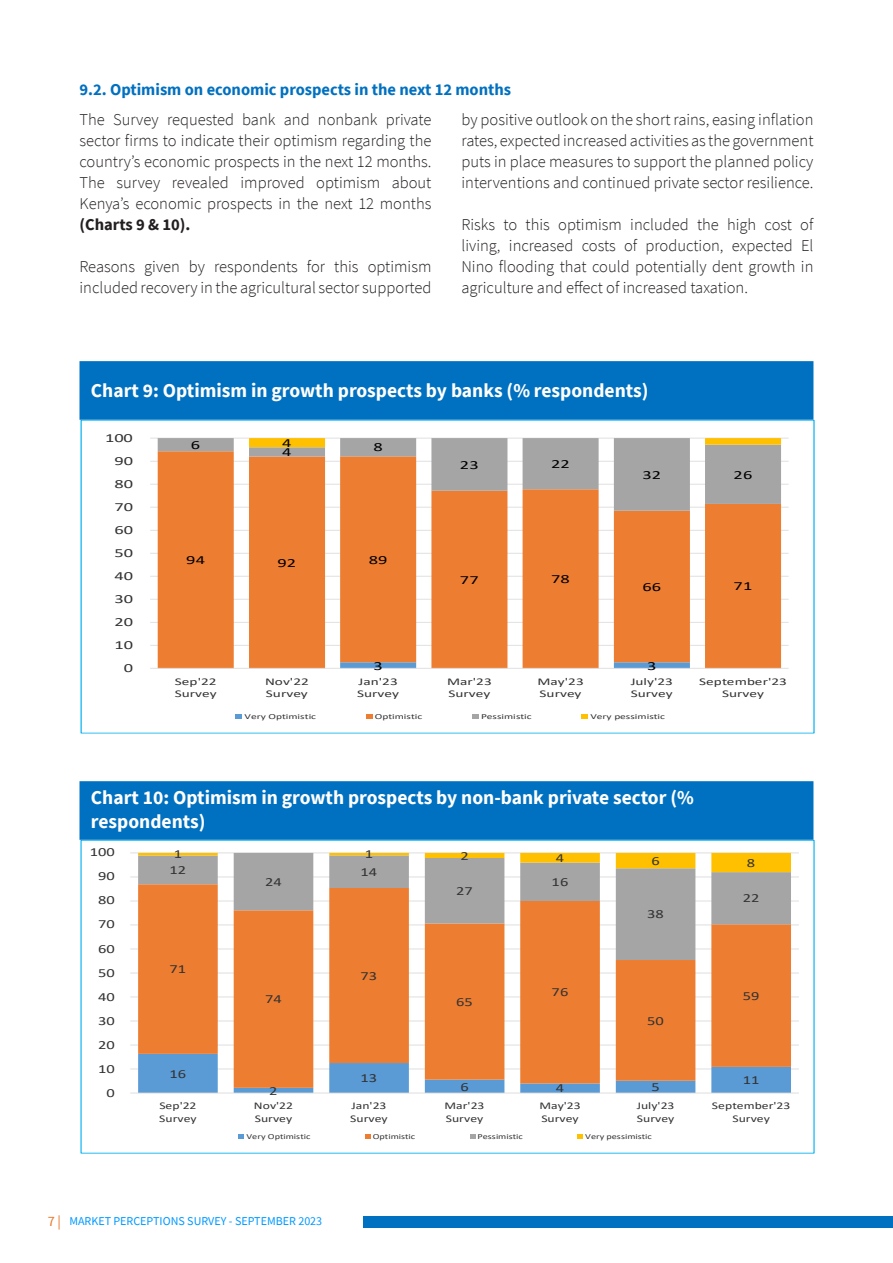
<style>
.page{position:relative;width:893px;height:1263px;background:#fff}
.page>*{position:absolute;margin:0;border:0;box-sizing:border-box;transform-origin:0 0}
.t1{font:700 19.5px/24px "Source Sans Pro";color:#fff}
.t2{font:300 16.5px/21px "Source Sans Pro";color:#231f20;text-align:justify}
.t3{font:700 16.5px "Source Sans Pro";color:#0070c0}
.t4{font:12.45px "Calibri";letter-spacing:.005em;color:#333;scale:1.33 1}
.t5{font:12.45px "Calibri";letter-spacing:.005em;color:#000;scale:1.48 1}
.t6{font:12.45px "Calibri";letter-spacing:.005em;color:#333;scale:1.48 1}
.t7{font:12px "Source Sans Pro";color:#09f}
.t8{font:10.35px/12.6px "Calibri";color:#333;scale:1.48 1}
.t9{font:10.35px/12.6px "Calibri";color:#333;scale:1.33 1}
.t10{font:7.65px "Calibri";color:#333;scale:1.48 1}
.t11{font:7.65px "Calibri";color:#333;scale:1.33 1}
.s1{font-weight:700}
.s2{font-size:14.25px;color:#e87524}
</style>
<div class="page">
<div style="left:363px;top:1217px;width:530px;height:11px;background:#0070c0"></div>
<div style="left:80px;top:361px;width:733px;height:59px;background:#0070c0;border:3px solid #0070c0"></div>
<div style="left:80px;top:781px;width:733px;height:59px;background:#0070c0;border:3px solid #0070c0"></div>
<hr style="left:150px;top:645px;width:639px;height:1px;background:#d9d9d9">
<hr style="left:150px;top:622px;width:639px;height:1px;background:#d9d9d9">
<hr style="left:150px;top:599px;width:639px;height:1px;background:#d9d9d9">
<hr style="left:150px;top:576px;width:639px;height:1px;background:#d9d9d9">
<hr style="left:150px;top:553px;width:639px;height:1px;background:#d9d9d9">
<hr style="left:150px;top:530px;width:639px;height:1px;background:#d9d9d9">
<hr style="left:150px;top:507px;width:639px;height:1px;background:#d9d9d9">
<hr style="left:150px;top:484px;width:639px;height:1px;background:#d9d9d9">
<hr style="left:150px;top:461px;width:639px;height:1px;background:#d9d9d9">
<hr style="left:150px;top:438px;width:639px;height:1px;background:#d9d9d9">
<svg style="left:158px;top:511px;width:623px;height:157px;fill:#ed7d31"></svg>
<svg style="left:158px;top:438px;width:623px;height:73px"></svg>
<svg style="left:249px;top:438px;width:532px;height:9px"></svg>
<hr style="left:150px;top:668px;width:639px;height:1px;background:#d9d9d9">
<svg style="left:236px;top:714px;width:6px;height:4px"></svg>
<svg style="left:366px;top:714px;width:6px;height:4px"></svg>
<svg style="left:472px;top:714px;width:6px;height:4px"></svg>
<svg style="left:581px;top:714px;width:7px;height:4px"></svg>
<hr style="left:130px;top:1068px;width:669px;height:1px;background:#d9d9d9">
<hr style="left:130px;top:1044px;width:669px;height:1px;background:#d9d9d9">
<hr style="left:130px;top:1020px;width:669px;height:1px;background:#d9d9d9">
<hr style="left:130px;top:996px;width:669px;height:1px;background:#d9d9d9">
<hr style="left:130px;top:972px;width:669px;height:1px;background:#d9d9d9">
<hr style="left:130px;top:948px;width:669px;height:1px;background:#d9d9d9">
<hr style="left:130px;top:924px;width:669px;height:1px;background:#d9d9d9">
<hr style="left:130px;top:900px;width:669px;height:1px;background:#d9d9d9">
<hr style="left:130px;top:876px;width:669px;height:1px;background:#d9d9d9">
<hr style="left:130px;top:852px;width:669px;height:1px;background:#d9d9d9">
<svg style="left:138px;top:1088px;width:653px;height:4px"></svg>
<svg style="left:138px;top:960px;width:653px;height:128px;fill:#ed7d31"></svg>
<svg style="left:138px;top:872px;width:653px;height:88px"></svg>
<svg style="left:138px;top:853px;width:653px;height:19px"></svg>
<hr style="left:130px;top:1092px;width:669px;height:1px;background:#d9d9d9">
<svg style="left:239px;top:1135px;width:5px;height:4px"></svg>
<svg style="left:365px;top:1135px;width:5px;height:4px"></svg>
<svg style="left:470px;top:1135px;width:5px;height:4px"></svg>
<svg style="left:577px;top:1135px;width:6px;height:4px"></svg>
<p class="t3" style="left:80px;top:79px;width:433px">9.2. Optimism on economic prospects in the next 12 months</p>
<p class="t2" style="left:80px;top:109px;width:353px">The Survey requested bank and nonbank private sector firms to indicate their optimism regarding the country’s economic prospects in the next 12 months.<br>The survey revealed improved optimism about Kenya’s economic prospects in the next 12 months <span class="s1">(Charts 9 &amp; 10).</span></p>
<p class="t2" style="left:80px;top:256px;width:353px">Reasons given by respondents for this optimism included recovery in the agricultural sector supported</p>
<p class="t2" style="left:461px;top:109px;width:353px">by positive outlook on the short rains, easing inflation rates, expected increased activities as the government puts in place measures to support the planned policy interventions and continued private sector resilience.</p>
<p class="t2" style="left:461px;top:214px;width:353px">Risks to this optimism included the high cost of living, increased costs of production, expected El Nino flooding that could potentially dent growth in agriculture and effect of increased taxation.</p>
<p class="t1" style="left:91px;top:379px;width:559px">Chart 9: Optimism in growth prospects by banks (% respondents)</p>
<p class="t6" style="left:105px;top:429px;width:20px">100</p>
<p class="t6" style="left:114px;top:452px;width:14px">90</p>
<p class="t6" style="left:114px;top:475px;width:14px">80</p>
<p class="t6" style="left:114px;top:498px;width:14px">70</p>
<p class="t6" style="left:114px;top:521px;width:14px">60</p>
<p class="t6" style="left:114px;top:544px;width:14px">50</p>
<p class="t6" style="left:114px;top:567px;width:14px">40</p>
<p class="t6" style="left:114px;top:590px;width:14px">30</p>
<p class="t6" style="left:114px;top:613px;width:14px">20</p>
<p class="t6" style="left:114px;top:636px;width:14px">10</p>
<p class="t6" style="left:124px;top:659px;width:8px">0</p>
<p class="t5" style="left:191px;top:436px;width:8px">6</p>
<p class="t5" style="left:282px;top:434px;width:8px">4</p>
<p class="t5" style="left:282px;top:443px;width:8px">4</p>
<p class="t5" style="left:373px;top:439px;width:8px">8</p>
<p class="t5" style="left:186px;top:551px;width:14px">94</p>
<p class="t5" style="left:278px;top:554px;width:14px">92</p>
<p class="t5" style="left:369px;top:551px;width:14px">89</p>
<p class="t5" style="left:460px;top:456px;width:14px">23</p>
<p class="t5" style="left:551px;top:455px;width:14px">22</p>
<p class="t5" style="left:460px;top:571px;width:14px">77</p>
<p class="t5" style="left:551px;top:570px;width:14px">78</p>
<p class="t5" style="left:642px;top:466px;width:14px">32</p>
<p class="t5" style="left:734px;top:466px;width:14px">26</p>
<p class="t5" style="left:642px;top:578px;width:14px">66</p>
<p class="t5" style="left:734px;top:577px;width:14px">71</p>
<p class="t5" style="left:373px;top:657px;width:8px">3</p>
<p class="t5" style="left:647px;top:657px;width:8px">3</p>
<p class="t8" style="left:175px;top:675px;width:30px">Sep'22<br>Survey</p>
<p class="t8" style="left:265px;top:675px;width:31px">Nov'22<br>Survey</p>
<p class="t8" style="left:357px;top:675px;width:30px">Jan'23<br>Survey</p>
<p class="t8" style="left:447px;top:675px;width:32px">Mar'23<br>Survey</p>
<p class="t8" style="left:537px;top:675px;width:33px">May'23<br>Survey</p>
<p class="t8" style="left:631px;top:675px;width:30px">July'23<br>Survey</p>
<p class="t8" style="left:699px;top:675px;width:61px;text-align:center">September'23<br>Survey</p>
<p class="t10" style="left:245px;top:711px;width:50px">Very Optimistic</p>
<p class="t10" style="left:375px;top:711px;width:34px">Optimistic</p>
<p class="t10" style="left:481px;top:711px;width:36px">Pessimistic</p>
<p class="t10" style="left:590px;top:711px;width:52px">Very pessimistic</p>
<p class="t1" style="left:91px;top:785px;width:604px">Chart 10: Optimism in growth prospects by non-bank private sector (% respondents)</p>
<p class="t4" style="left:90px;top:844px;width:20px">100</p>
<p class="t4" style="left:98px;top:868px;width:14px">90</p>
<p class="t4" style="left:98px;top:892px;width:14px">80</p>
<p class="t4" style="left:174px;top:846px;width:8px">1</p>
<p class="t4" style="left:365px;top:846px;width:8px">1</p>
<p class="t4" style="left:460px;top:847px;width:8px">2</p>
<p class="t4" style="left:556px;top:849px;width:8px">4</p>
<p class="t4" style="left:651px;top:852px;width:8px">6</p>
<p class="t4" style="left:747px;top:854px;width:8px">8</p>
<p class="t4" style="left:169px;top:861px;width:14px">12</p>
<p class="t4" style="left:361px;top:863px;width:14px">14</p>
<p class="t4" style="left:265px;top:873px;width:14px">24</p>
<p class="t4" style="left:552px;top:873px;width:14px">16</p>
<p class="t4" style="left:456px;top:882px;width:14px">27</p>
<p class="t4" style="left:743px;top:889px;width:14px">22</p>
<p class="t4" style="left:647px;top:905px;width:14px">38</p>
<p class="t4" style="left:98px;top:916px;width:14px">70</p>
<p class="t4" style="left:98px;top:940px;width:14px">60</p>
<p class="t4" style="left:98px;top:964px;width:14px">50</p>
<p class="t4" style="left:169px;top:960px;width:14px">71</p>
<p class="t4" style="left:361px;top:967px;width:14px">73</p>
<p class="t4" style="left:98px;top:988px;width:14px">40</p>
<p class="t4" style="left:265px;top:990px;width:14px">74</p>
<p class="t4" style="left:456px;top:993px;width:14px">65</p>
<p class="t4" style="left:552px;top:984px;width:14px">76</p>
<p class="t4" style="left:743px;top:987px;width:14px">59</p>
<p class="t4" style="left:98px;top:1012px;width:14px">30</p>
<p class="t4" style="left:647px;top:1012px;width:14px">50</p>
<p class="t4" style="left:98px;top:1036px;width:14px">20</p>
<p class="t4" style="left:98px;top:1060px;width:14px">10</p>
<p class="t4" style="left:107px;top:1084px;width:8px">0</p>
<p class="t4" style="left:169px;top:1065px;width:14px">16</p>
<p class="t4" style="left:269px;top:1082px;width:8px">2</p>
<p class="t4" style="left:361px;top:1069px;width:14px">13</p>
<p class="t4" style="left:460px;top:1078px;width:8px">6</p>
<p class="t4" style="left:556px;top:1080px;width:8px">4</p>
<p class="t4" style="left:651px;top:1078px;width:8px">5</p>
<p class="t4" style="left:743px;top:1071px;width:14px">11</p>
<p class="t9" style="left:159px;top:1099px;width:30px">Sep'22<br>Survey</p>
<p class="t9" style="left:254px;top:1099px;width:31px">Nov'22<br>Survey</p>
<p class="t9" style="left:350px;top:1099px;width:30px">Jan'23<br>Survey</p>
<p class="t9" style="left:445px;top:1099px;width:32px">Mar'23<br>Survey</p>
<p class="t9" style="left:539px;top:1099px;width:33px">May'23<br>Survey</p>
<p class="t9" style="left:637px;top:1099px;width:30px">July'23<br>Survey</p>
<p class="t9" style="left:712px;top:1099px;width:60px;text-align:center">September'23<br>Survey</p>
<p class="t11" style="left:247px;top:1131px;width:50px">Very Optimistic</p>
<p class="t11" style="left:373px;top:1131px;width:33px">Optimistic</p>
<p class="t11" style="left:478px;top:1131px;width:36px">Pessimistic</p>
<p class="t11" style="left:585px;top:1131px;width:52px">Very pessimistic</p>
<p class="t7" style="left:48px;top:1213px;width:276px"><span class="s2">7 |</span> MARKET PERCEPTIONS SURVEY - SEPTEMBER 2023</p>
</div>
